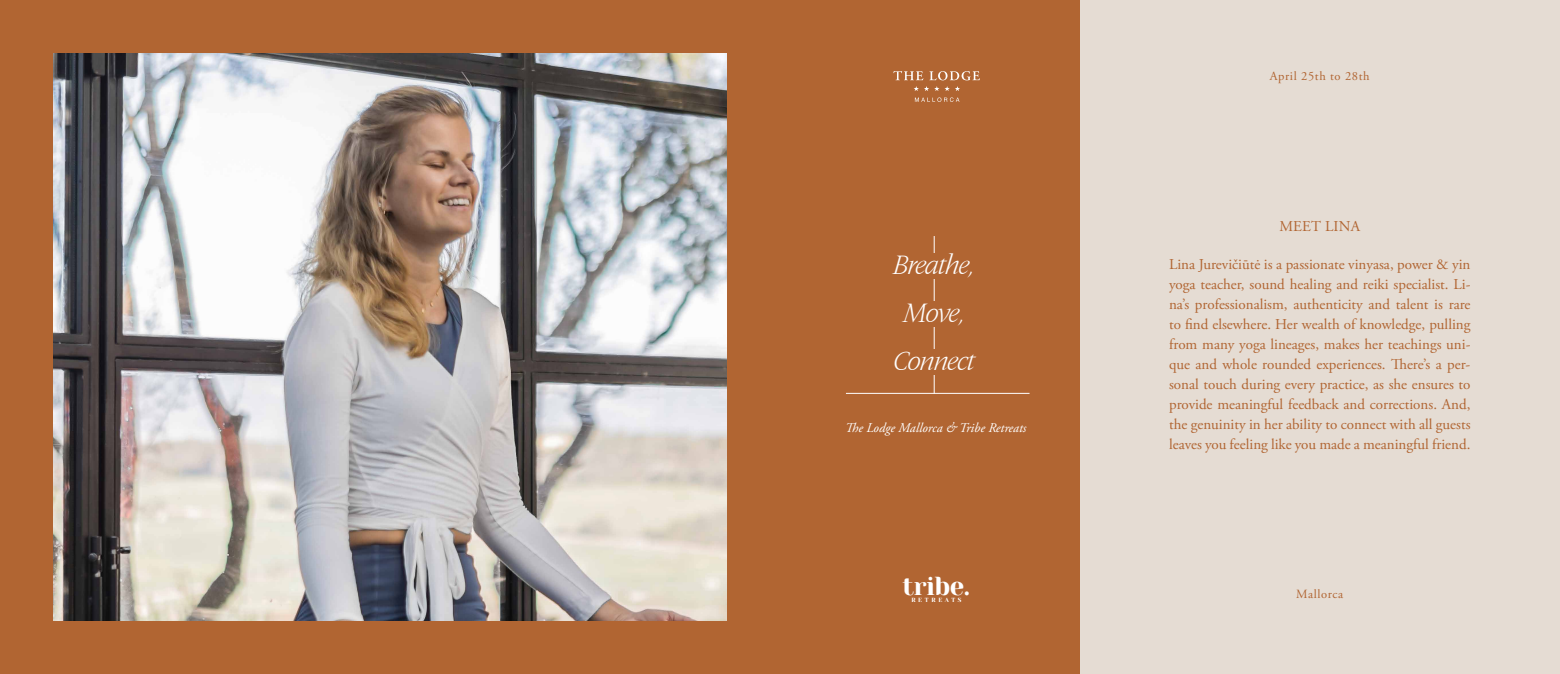
<style>
.page{position:relative;width:1560px;height:674px;background:#fff}
.page>*{position:absolute;margin:0;border:0;box-sizing:border-box;transform-origin:0 0}
.t1{font:italic 300 26.62px/48px "Nikola";letter-spacing:-.04em;color:#fff;text-align:center}
.t2{font:25.88px "Yeseva One";letter-spacing:-.02em;color:#fff}
.t3{font:15px/20px "Adobe Garamond Pro";color:#b16532;text-align:justify}
.t4{font:italic 13.38px "Adobe Garamond Pro";color:#fff}
.t5{font:12.5px "Adobe Garamond Pro";letter-spacing:.05em;color:#b16532}
.t6{font:6px "Yeseva One";letter-spacing:.45em;color:#fff}
</style>
<div class="page">
<div style="left:1079px;top:0;width:480px;height:673px;background:#e5dcd3"></div>
<div style="left:0;top:0;width:1079px;height:673px;background:#b16532"></div>
<img style="left:53px;top:53px;width:673px;height:567px">
<svg style="left:914px;top:97px;width:45px;height:5px"></svg>
<svg style="left:914px;top:86px;width:46px;height:5px"></svg>
<svg style="left:893px;top:71px;width:30px;height:9px"></svg>
<svg style="left:929px;top:71px;width:50px;height:9px"></svg>
<hr style="left:933px;top:236px;width:1px;height:157px;background:#fff">
<div style="left:863px;top:253px;width:141px;height:26px;background:#b16532"></div>
<div style="left:863px;top:301px;width:141px;height:25px;background:#b16532"></div>
<div style="left:863px;top:349px;width:141px;height:26px;background:#b16532"></div>
<hr style="left:845px;top:393px;width:184px;height:1px;background:#fff">
<h1 class="t1" style="left:893px;top:239px;width:84px">Breathe,<br>Move,<br>Connect</h1>
<p class="t4" style="left:845px;top:420px;width:183px">The Lodge Mallorca &amp; Tribe Retreats</p>
<h2 class="t2" style="left:902px;top:566px;width:69px">tribe.</h2>
<p class="t6" style="left:911px;top:594px;width:52px">RETREATS</p>
<p class="t5" style="left:1269px;top:68px;width:101px">April 25th to 28th</p>
<p class="t3" style="left:1279px;top:217px;width:82px">MEET LINA</p>
<p class="t3" style="left:1168px;top:255px;width:303px">Lina Jurevičiūtė is a passionate vinyasa, power &amp; yin yoga teacher, sound healing and reiki specialist. Li&shy;na’s professionalism, authenticity and talent is rare to find elsewhere. Her wealth of knowledge, pulling from many yoga lineages, makes her teachings uni&shy;que and whole rounded experiences. There’s a per&shy;sonal touch during every practice, as she ensures to provide meaningful feedback and corrections. And, the genuinity in her ability to connect with all guests leaves you feeling like you made a meaningful friend.</p>
<p class="t5" style="left:1295px;top:586px;width:49px">Mallorca</p>
</div>
